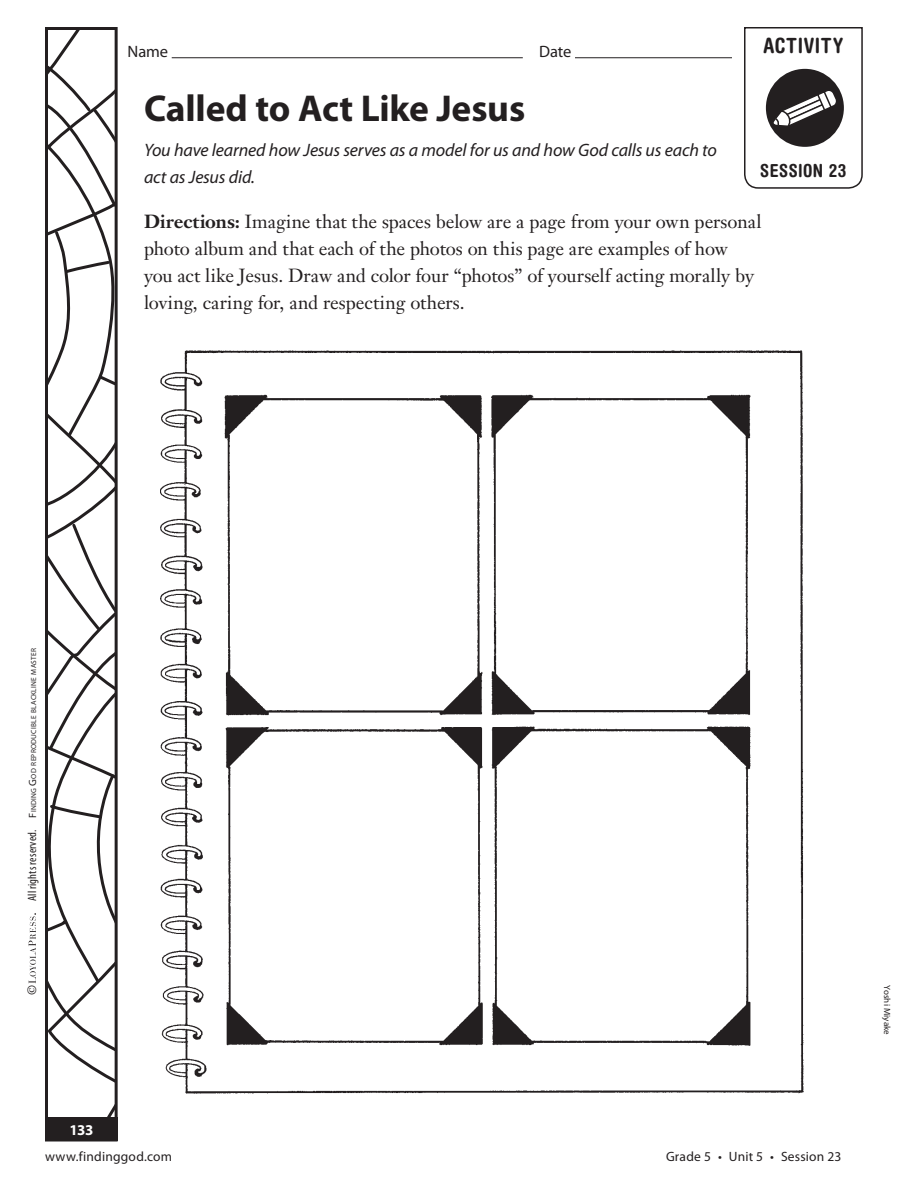
<style>
.page{position:relative;width:918px;height:1188px;background:#fff}
.page>*{position:absolute;margin:0;border:0;box-sizing:border-box;transform-origin:0 0}
.t1{font:700 37.5px "Myriad Pro";letter-spacing:-.005em;color:#231f20}
.t2{font:700 condensed 21px "Helvetica Rounded LT Std";letter-spacing:.03em;color:#231f20}
.t3{font:18.75px/27px "Janson Text LT Std";letter-spacing:-.005em;color:#231f20}
.t4{font:italic 18px/27px "Myriad Pro";letter-spacing:-.01em;color:#231f20}
.t5{font:700 condensed 18px "Helvetica Rounded LT Std";letter-spacing:.025em;color:#231f20}
.t6{font:16.5px "Myriad Pro";letter-spacing:-.005em;color:#231f20}
.t7{font:700 15px "Myriad Pro";color:#fff}
.t8{font:13.5px "Myriad Pro";letter-spacing:.015em;color:#231f20}
.t9{font:12px "Janson Text LT Std";color:#231f20}
.t10{font:9px "Myriad Pro";letter-spacing:.015em;color:#231f20}
.t11{font:7.35px "Myriad Pro";letter-spacing:.035em;color:#231f20}
.s1{font-weight:700}
.s2{font-stretch:condensed;font-size:12px}
.s3{font-size:10.5px}
</style>
<div class="page">
<svg style="left:49px;top:31px;width:65px;height:1087px"></svg>
<div style="left:45px;top:27px;width:73px;height:1115px;border:3px solid #231f20"></div>
<img style="left:160px;top:350px;width:644px;height:744px">
<svg style="left:29px;top:913px;width:7px;height:71px"></svg>
<svg style="left:744px;top:27px;width:119px;height:162px"></svg>
<hr style="left:172px;top:57px;width:351px;height:1px;background:#231f20">
<hr style="left:575px;top:57px;width:157px;height:1px;background:#231f20">
<div style="left:45px;top:1118px;width:73px;height:24px;background:#231f20"></div>
<p class="t6" style="left:128px;top:43px;width:42px">Name</p>
<p class="t6" style="left:539px;top:43px;width:34px">Date</p>
<p class="t2" style="left:763px;top:33px;width:81px">ACTIVITY</p>
<h1 class="t1" style="left:144px;top:87px;width:383px">Called to Act Like Jesus</h1>
<p class="t4" style="left:144px;top:137px;width:574px">You have learned how Jesus serves as a model for us and how God calls us each to act as Jesus did.</p>
<p class="t3" style="left:144px;top:207px;width:619px"><span class="s1">Directions:</span> Imagine that the spaces below are a page from your own personal photo album and that each of the photos on this page are examples of how<br>you act like Jesus. Draw and color four “photos” of yourself acting morally by loving, caring for, and respecting others.</p>
<p class="t5" style="left:760px;top:160px;width:88px">SESSION 23</p>
<p class="t11" style="left:30px;top:901px;width:255px;rotate:-90deg"><span class="s2">All rights reserved.</span> <span class="s3">F</span>inding <span class="s3">G</span>od reproducible blackline master</p>
<p class="t9" style="left:24px;top:995px;width:12px;rotate:-90deg">©</p>
<p class="t7" style="left:69px;top:1122px;width:26px">133</p>
<p class="t8" style="left:45px;top:1149px;width:129px">www.findinggod.com</p>
<p class="t8" style="left:666px;top:1149px;width:177px">Grade 5 • Unit 5 • Session 23</p>
<p class="t10" style="left:892px;top:985px;width:51px;rotate:90deg">Yoshi Miyake</p>
</div>
